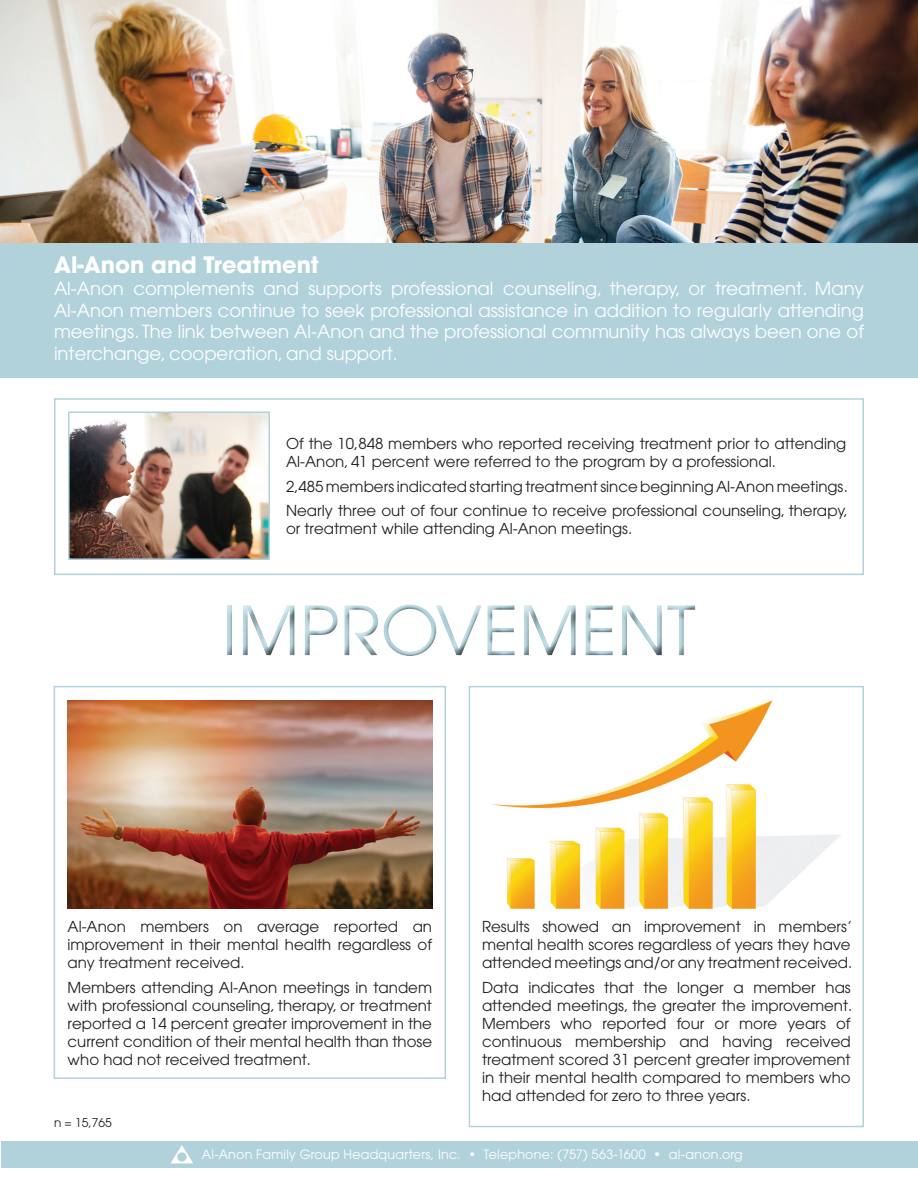
<style>
.page{position:relative;width:918px;height:1188px;background:#fff}
.page>*{position:absolute;margin:0;border:0;box-sizing:border-box;transform-origin:0 0}
.t1{font:67.5px "Avant Garde";color:#b2d2db}
.Header_1{font:700 22.5px "Avant Garde";color:#fff}
.Body_Text{font:18px/21.6px "Avant Garde";color:#fff;text-align:justify}
.Body_Text_2_with_spa{font:15px/18px "Avant Garde";color:#231f20;text-align:justify}
.t2{font:12.75px "Avant Garde";letter-spacing:.02em;color:#fff}
.n_text_at_bottom_of{font:12px "Avant Garde";color:#231f20}
</style>
<div class="page">
<div style="left:1px;top:1141px;width:917px;height:27px;background:#b2d2db"></div>
<svg style="left:171px;top:1145px;width:22px;height:18px"></svg>
<img style="left:0;top:0;width:918px;height:243px">
<div style="left:0;top:243px;width:918px;height:135px;background:#b2d2db"></div>
<img style="left:71px;top:414px;width:196px;height:143px">
<div style="left:68px;top:411px;width:202px;height:149px;border:2px solid #b2d2db"></div>
<div style="left:54px;top:398px;width:810px;height:177px;border:2px solid #b2d2db"></div>
<div style="left:54px;top:686px;width:392px;height:393px;border:2px solid #b2d2db"></div>
<img style="left:68px;top:701px;width:364px;height:207px">
<div style="left:469px;top:686px;width:395px;height:441px;border:2px solid #b2d2db"></div>
<img style="left:491px;top:701px;width:349px;height:208px">
<div style="left:219px;top:597px;width:487px;height:70px;background:#231f20;opacity:.75"></div>
<p class="Header_1" style="left:54px;top:251px;width:266px">Al‑Anon and Treatment</p>
<p class="Body_Text" style="left:54px;top:278px;width:812px">Al‑Anon complements and supports professional counseling, therapy, or treatment. Many Al‑Anon members continue to seek professional assistance in addition to regularly attending meetings. The link between Al‑Anon and the professional community has always been one of interchange, cooperation, and support.</p>
<p class="Body_Text_2_with_spa" style="left:286px;top:434px;width:562px">Of the 10,848 members who reported receiving treatment prior to attending<br>Al-Anon, 41 percent were referred to the program by a professional.</p>
<p class="Body_Text_2_with_spa" style="left:286px;top:477px;width:563px">2,485 members indicated starting treatment since beginning Al‑Anon meetings.</p>
<p class="Body_Text_2_with_spa" style="left:286px;top:502px;width:563px">Nearly three out of four continue to receive professional counseling, therapy, or treatment while attending Al‑Anon meetings.</p>
<h1 class="t1" style="left:222px;top:591px;width:475px">IMPROVEMENT</h1>
<p class="Body_Text_2_with_spa" style="left:68px;top:917px;width:366px">Al‑Anon members on average reported an improvement in their mental health regardless of any treatment received.</p>
<p class="Body_Text_2_with_spa" style="left:68px;top:978px;width:366px">Members attending Al‑Anon meetings in tandem with professional counseling, therapy, or treatment reported a 14 percent greater improvement in the current condition of their mental health than those who had not received treatment.</p>
<p class="n_text_at_bottom_of" style="left:54px;top:1116px;width:59px">n = 15,765</p>
<p class="Body_Text_2_with_spa" style="left:482px;top:917px;width:372px">Results showed an improvement in members’ mental health scores regardless of years they have attended meetings and/or any treatment received.</p>
<p class="Body_Text_2_with_spa" style="left:482px;top:978px;width:372px">Data indicates that the longer a member has attended meetings, the greater the improvement.<br>Members who reported four or more years of continuous membership and having received treatment scored 31 percent greater improvement in their mental health compared to members who had attended for zero to three years.</p>
<p class="t2" style="left:202px;top:1147px;width:543px">Al‑Anon Family Group Headquarters, Inc. • Telephone: (757) 563-1600 • al-anon.org</p>
</div>
